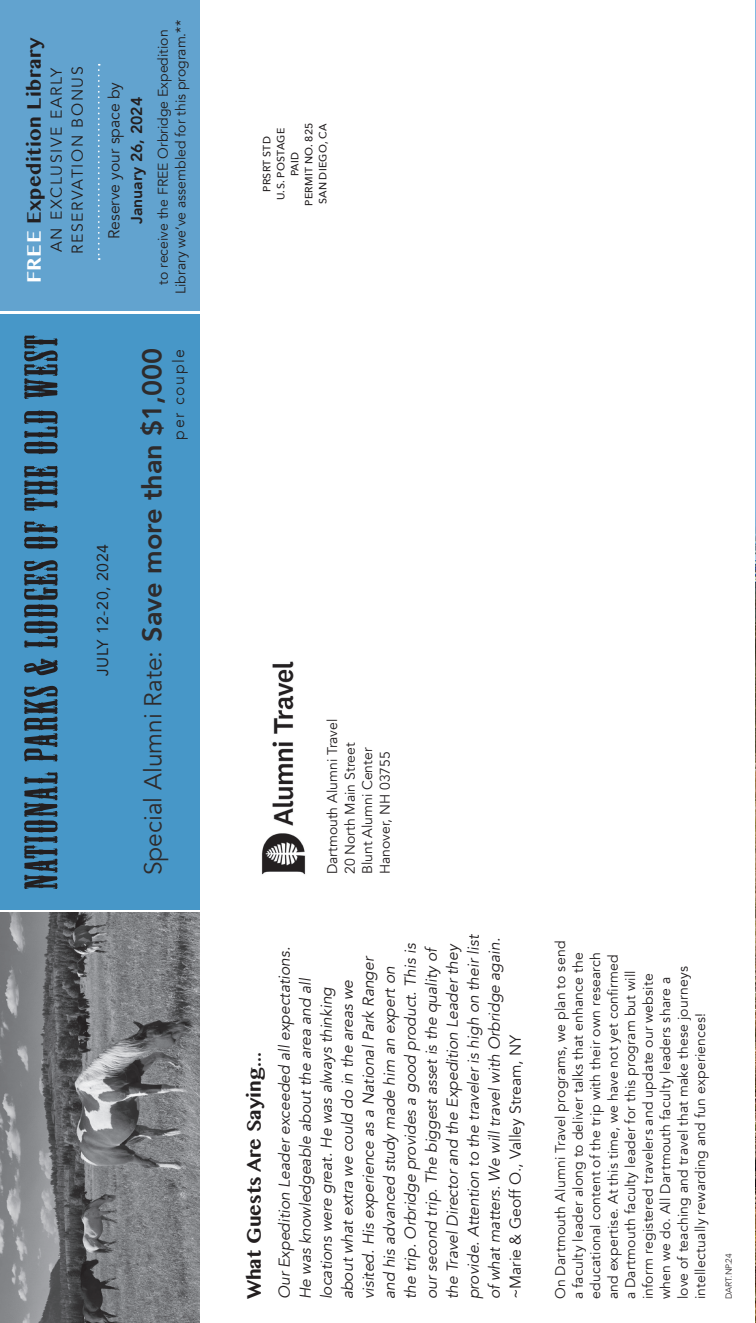
<style>
.page{position:relative;width:756px;height:1323px;background:#fff}
.page>*{position:absolute;margin:0;border:0;box-sizing:border-box;transform-origin:0 0}
.t1{font:24.5px "Avenir";color:#2e2b2c}
.Heading{font:700 22.75px "Khmer MN";color:#231f20}
.Description{font:700 22.75px "Khmer MN";letter-spacing:.02em;color:#231f20}
.t2{font:300 15.92px "Avenir";letter-spacing:.1em;color:#231f20}
.t3{font:italic 15.75px/21px "Avenir";color:#231f20}
.t4{font:15.75px/22.8px "Avenir";color:#231f20;text-align:center}
.t5{font:15.75px/21px "Avenir";letter-spacing:.1em;color:#231f20}
.t6{font:15.75px "Avenir";letter-spacing:.04em;color:#231f20}
.t7{font:14px/17.5px "Avenir";letter-spacing:.01em;color:#231f20;text-align:center}
.t8{font:500 10.5px "Avenir Next";letter-spacing:.025em;color:#231f20}
.t9{font:300 8.75px "Avenir";color:#231f20}
.s1{color:#fff}
.s2{font-weight:800}
.s3{font-weight:800;font-size:27.12px}
</style>
<div class="page">
<div style="left:0;top:314px;width:200px;height:596px;background:#4797c8"></div>
<div style="left:0;top:0;width:200px;height:311px;background:#62a3cf"></div>
<svg style="left:24px;top:335px;width:34px;height:554px"></svg>
<svg style="left:98px;top:64px;width:2px;height:196px"></svg>
<img style="left:755px;top:0;width:1px;height:1323px">
<img style="left:0;top:912px;width:200px;height:411px">
<img style="left:261px;top:661px;width:45px;height:214px">
<p class="Description" style="left:20px;top:283px;width:248px;rotate:-90deg"><span class="s1">FREE</span> Expedition Library</p>
<p class="t5" style="left:46px;top:254px;width:189px;rotate:-90deg">AN EXCLUSIVE EARLY<br>RESERVATION BONUS</p>
<p class="t4" style="left:103px;top:239px;width:159px;rotate:-90deg">Reserve your space by<br><span class="s2">January 26, 2024</span></p>
<p class="t7" style="left:155px;top:294px;width:275px;rotate:-90deg">to receive the FREE Orbridge Expedition<br>Library we’ve assembled for this program.**</p>
<p class="t6" style="left:90px;top:676px;width:134px;rotate:-90deg">JULY 12-20, 2024</p>
<h1 class="t1" style="left:138px;top:875px;width:529px;rotate:-90deg">Special Alumni Rate: <span class="s3">Save more than $1,000</span></h1>
<p class="t2" style="left:169px;top:440px;width:92px;rotate:-90deg">per couple</p>
<p class="t8" style="left:300px;top:206px;width:85px;rotate:-90deg">PERMIT NO. 825</p>
<p class="t8" style="left:314px;top:204px;width:82px;rotate:-90deg">SAN DIEGO, CA</p>
<p class="t8" style="left:258px;top:192px;width:57px;rotate:-90deg">PRSRT STD</p>
<p class="t8" style="left:272px;top:200px;width:74px;rotate:-90deg">U.S. POSTAGE</p>
<p class="t8" style="left:286px;top:176px;width:26px;rotate:-90deg">PAID</p>
<p class="t7" style="left:324px;top:874px;width:157px;rotate:-90deg">Dartmouth Alumni Travel</p>
<p class="t7" style="left:342px;top:874px;width:133px;rotate:-90deg">20 North Main Street</p>
<p class="t7" style="left:359px;top:874px;width:128px;rotate:-90deg">Blunt Alumni Center</p>
<p class="t7" style="left:377px;top:874px;width:124px;rotate:-90deg">Hanover, NH 03755</p>
<p class="Heading" style="left:240px;top:1299px;width:249px;rotate:-90deg">What Guests Are Saying...</p>
<p class="t3" style="left:274px;top:1299px;width:366px;rotate:-90deg">Our Expedition Leader exceeded all expectations.<br>He was knowledgeable about the area and all locations were great. He was always thinking<br>about what extra we could do in the areas we visited. His experience as a National Park Ranger and his advanced study made him an expert on<br>the trip. Orbridge provides a good product. This is our second trip. The biggest asset is the quality of the Travel Director and the Expedition Leader they provide. Attention to the traveler is high on their list of what matters. We will travel with Orbridge again.</p>
<p class="t4" style="left:504px;top:1299px;width:267px;rotate:-90deg">~Marie &amp; Geoff O., Valley Stream, NY</p>
<p class="t7" style="left:552px;top:1299px;width:360px;text-align:left;rotate:-90deg">On Dartmouth Alumni Travel programs, we plan to send a faculty leader along to deliver talks that enhance the educational content of the trip with their own research and expertise. At this time, we have not yet confirmed<br>a Dartmouth faculty leader for this program but will inform registered travelers and update our website when we do. All Dartmouth faculty leaders share a<br>love of teaching and travel that make these journeys intellectually rewarding and fun experiences!</p>
<p class="t9" style="left:724px;top:1299px;width:47px;rotate:-90deg">DART.NP.24</p>
</div>
